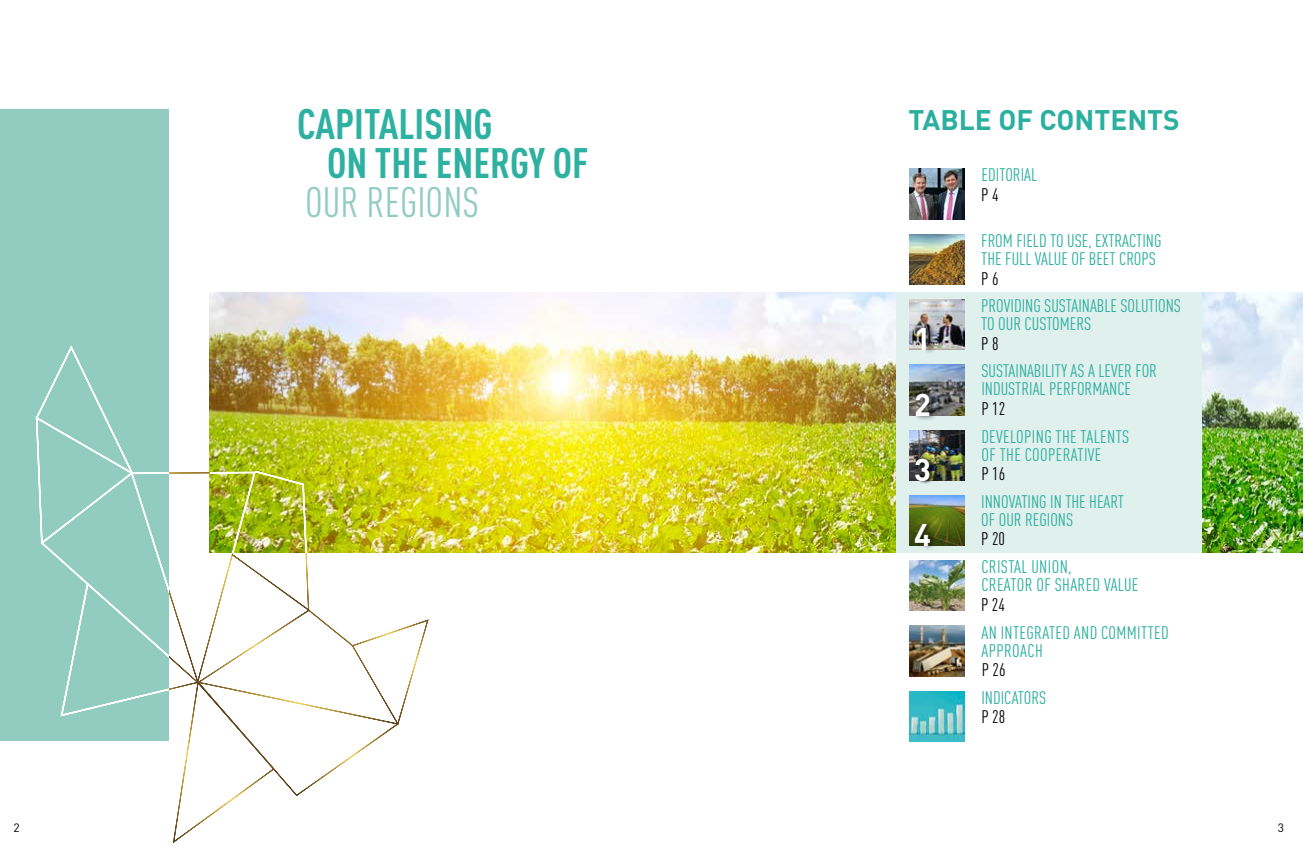
<style>
.page{position:relative;width:1304px;height:851px;background:#fff}
.page>*{position:absolute;margin:0;border:0;box-sizing:border-box;transform-origin:0 0}
.t1{font:700 condensed 42px/39px "DIN Pro";color:#2eb1a1}
.t2{font:condensed 42px "DIN Pro";color:#92ccc1}
.t3{font:700 31px/65.1px "DIN Pro";color:#fff;text-align:justify}
.t4{font:700 28px "DIN Pro";color:#2baf9f}
.t5{font:condensed 18px/18px "DIN Pro";color:#2baf9f}
.t6{font:condensed 18px/18px "DIN Pro";letter-spacing:.02em;color:#2baf9f}
.t7{font:condensed 18px "DIN Pro";color:#010202}
.t8{font:condensed 18px "DIN Pro";color:#000}
.t9{font:12px "DIN Pro";color:#000}
</style>
<div class="page">
<img style="left:209px;top:292px;width:1094px;height:260px">
<img style="left:909px;top:169px;width:55px;height:50px">
<div style="left:0;top:110px;width:168px;height:631px;background:#92ccc1"></div>
<img style="left:35px;top:344px;width:393px;height:499px">
<img style="left:909px;top:560px;width:55px;height:50px">
<img style="left:909px;top:625px;width:55px;height:51px">
<img style="left:909px;top:234px;width:55px;height:50px">
<img style="left:910px;top:691px;width:54px;height:50px">
<div style="left:896px;top:292px;width:306px;height:260px;background:#e0f0ed"></div>
<img style="left:909px;top:299px;width:55px;height:51px">
<img style="left:910px;top:365px;width:54px;height:50px">
<img style="left:910px;top:430px;width:54px;height:50px">
<img style="left:910px;top:495px;width:54px;height:50px">
<div style="left:917px;top:323px;width:19px;height:32px;background:#000;opacity:.75"></div>
<div style="left:914px;top:388px;width:24px;height:33px;background:#000;opacity:.75"></div>
<div style="left:916px;top:456px;width:18px;height:28px;background:#000;opacity:.75"></div>
<div style="left:913px;top:518px;width:25px;height:32px;background:#000;opacity:.75"></div>
<p class="t9" style="left:13px;top:818px;width:8px">2</p>
<h1 class="t1" style="left:327px;top:101px;width:263px;text-indent:-30px">CAPITALISING<br>ON THE ENERGY OF</h1>
<h1 class="t2" style="left:305px;top:172px;width:175px">OUR REGIONS</h1>
<h3 class="t4" style="left:909px;top:96px;width:273px">TABLE OF CONTENTS</h3>
<p class="t5" style="left:981px;top:165px;width:57px">EDITORIAL</p>
<p class="t8" style="left:981px;top:181px;width:19px">P 4</p>
<h2 class="t3" style="left:914px;top:302px;width:18px">1<br>2<br>3<br>4</h2>
<p class="t5" style="left:981px;top:230px;width:182px">FROM FIELD TO USE, EXTRACTING<br>THE FULL VALUE OF BEET CROPS</p>
<p class="t7" style="left:981px;top:265px;width:19px">P 6</p>
<p class="t5" style="left:981px;top:295px;width:201px">PROVIDING SUSTAINABLE SOLUTIONS<br>TO OUR CUSTOMERS</p>
<p class="t7" style="left:981px;top:330px;width:19px">P 8</p>
<p class="t5" style="left:981px;top:361px;width:177px">SUSTAINABILITY AS A LEVER FOR<br>INDUSTRIAL PERFORMANCE</p>
<p class="t7" style="left:981px;top:395px;width:25px">P 12</p>
<p class="t6" style="left:981px;top:426px;width:149px">DEVELOPING THE TALENTS<br>OF THE COOPERATIVE</p>
<p class="t7" style="left:981px;top:461px;width:25px">P 16</p>
<p class="t5" style="left:981px;top:491px;width:144px">INNOVATING IN THE HEART<br>OF OUR REGIONS</p>
<p class="t7" style="left:981px;top:525px;width:25px">P 20</p>
<p class="t6" style="left:981px;top:556px;width:159px">CRISTAL UNION,<br>CREATOR OF SHARED VALUE</p>
<p class="t7" style="left:981px;top:591px;width:25px">P 24</p>
<p class="t6" style="left:981px;top:621px;width:189px">AN INTEGRATED AND COMMITTED<br>APPROACH</p>
<p class="t7" style="left:982px;top:656px;width:25px">P 26</p>
<p class="t5" style="left:981px;top:687px;width:66px">INDICATORS</p>
<p class="t7" style="left:981px;top:703px;width:25px">P 28</p>
<p class="t9" style="left:1278px;top:818px;width:8px">3</p>
</div>
